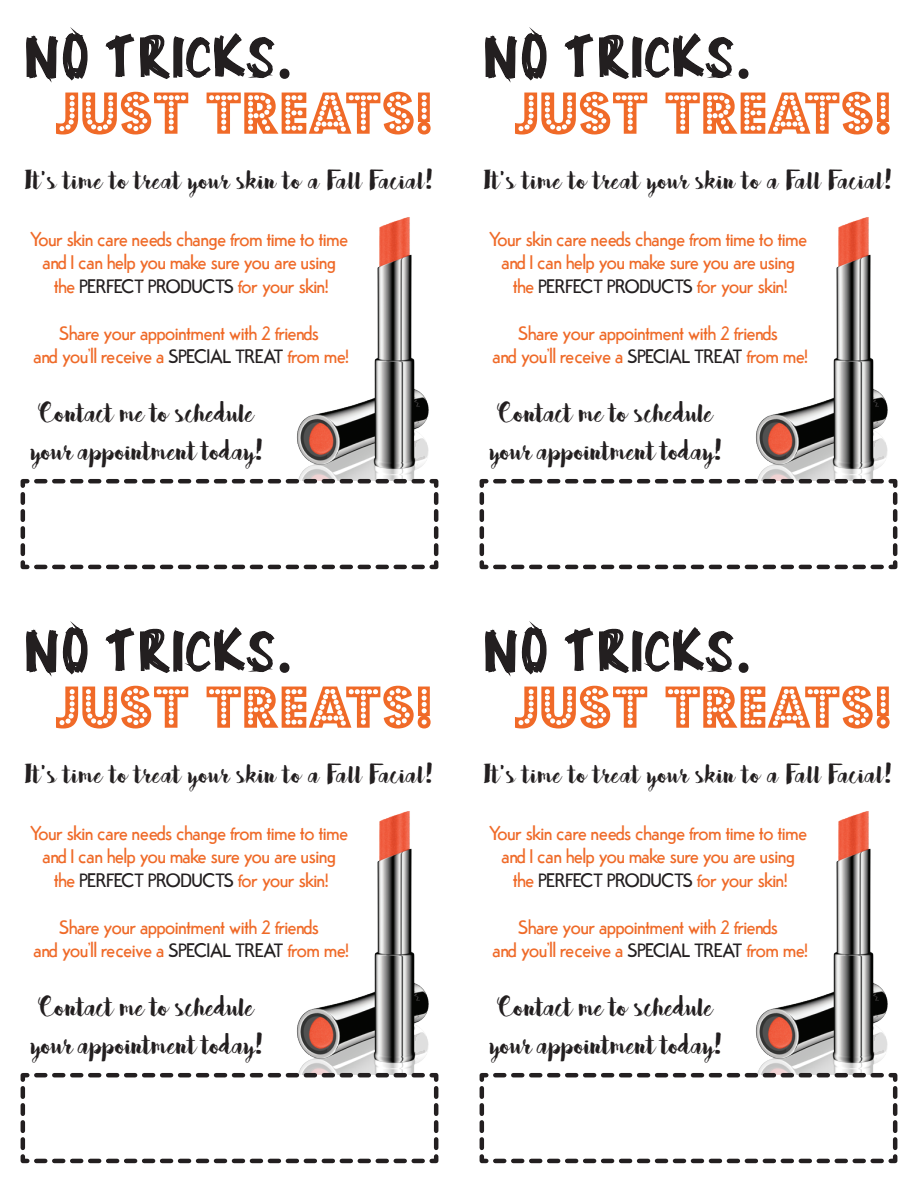
<style>
.page{position:relative;width:918px;height:1188px;background:#fff}
.page>*{position:absolute;margin:0;border:0;box-sizing:border-box;transform-origin:0 0}
.t1{font:65.55px "Budmo Jiggler";color:#f06a28}
.t2{font:31.65px/38px "Bakery";color:#231f20}
.t3{font:30.15px "Bakery";letter-spacing:.02em;color:#231f20}
.t4{font:19.5px/23.4px "Fabrik";color:#ef6a28;text-align:center}
.s1{color:#231f20}
</style>
<div class="page">
<img style="left:297px;top:217px;width:132px;height:260px">
<svg style="left:26px;top:27px;width:264px;height:56px"></svg>
<div style="left:280px;top:69px;width:10px;height:10px;border:3px solid #231f20;border-radius:50%"></div>
<img style="left:756px;top:217px;width:132px;height:260px">
<svg style="left:485px;top:27px;width:264px;height:56px"></svg>
<div style="left:739px;top:69px;width:10px;height:10px;border:3px solid #231f20;border-radius:50%"></div>
<img style="left:297px;top:811px;width:132px;height:260px">
<svg style="left:173px;top:54px;width:91px;height:29px"></svg>
<svg style="left:20px;top:477px;width:419px;height:200px"></svg>
<div style="left:280px;top:663px;width:10px;height:10px;border:3px solid #231f20;border-radius:50%"></div>
<svg style="left:20px;top:1071px;width:419px;height:93px"></svg>
<img style="left:756px;top:811px;width:132px;height:260px">
<svg style="left:632px;top:54px;width:91px;height:29px"></svg>
<svg style="left:479px;top:477px;width:419px;height:200px"></svg>
<div style="left:739px;top:663px;width:10px;height:10px;border:3px solid #231f20;border-radius:50%"></div>
<svg style="left:479px;top:1071px;width:419px;height:93px"></svg>
<h1 class="t1" style="left:55px;top:76px;width:379px">JUST TREATS!</h1>
<h3 class="t3" style="left:25px;top:161px;width:411px">It’s time to treat your skin to a Fall Facial!</h3>
<p class="t4" style="left:30px;top:225px;width:319px">Your skin care needs change from time to time and I can help you make sure you are using the <span class="s1">PERFECT PRODUCTS</span> for your skin!</p>
<p class="t4" style="left:34px;top:319px;width:317px">Share your appointment with 2 friends<br>and you’ll receive a <span class="s1">SPECIAL TREAT</span> from me!</p>
<h2 class="t2" style="left:31px;top:392px;width:235px">Contact me to schedule your appointment today!</h2>
<h1 class="t1" style="left:514px;top:76px;width:379px">JUST TREATS!</h1>
<h3 class="t3" style="left:484px;top:161px;width:411px">It’s time to treat your skin to a Fall Facial!</h3>
<p class="t4" style="left:489px;top:225px;width:319px">Your skin care needs change from time to time and I can help you make sure you are using the <span class="s1">PERFECT PRODUCTS</span> for your skin!</p>
<p class="t4" style="left:493px;top:319px;width:317px">Share your appointment with 2 friends<br>and you’ll receive a <span class="s1">SPECIAL TREAT</span> from me!</p>
<h2 class="t2" style="left:490px;top:392px;width:235px">Contact me to schedule your appointment today!</h2>
<h1 class="t1" style="left:55px;top:670px;width:379px">JUST TREATS!</h1>
<h3 class="t3" style="left:25px;top:755px;width:411px">It’s time to treat your skin to a Fall Facial!</h3>
<p class="t4" style="left:30px;top:819px;width:319px">Your skin care needs change from time to time and I can help you make sure you are using the <span class="s1">PERFECT PRODUCTS</span> for your skin!</p>
<p class="t4" style="left:34px;top:913px;width:317px">Share your appointment with 2 friends<br>and you’ll receive a <span class="s1">SPECIAL TREAT</span> from me!</p>
<h2 class="t2" style="left:31px;top:986px;width:235px">Contact me to schedule your appointment today!</h2>
<h1 class="t1" style="left:514px;top:670px;width:379px">JUST TREATS!</h1>
<h3 class="t3" style="left:484px;top:755px;width:411px">It’s time to treat your skin to a Fall Facial!</h3>
<p class="t4" style="left:489px;top:819px;width:319px">Your skin care needs change from time to time and I can help you make sure you are using the <span class="s1">PERFECT PRODUCTS</span> for your skin!</p>
<p class="t4" style="left:493px;top:913px;width:317px">Share your appointment with 2 friends<br>and you’ll receive a <span class="s1">SPECIAL TREAT</span> from me!</p>
<h2 class="t2" style="left:490px;top:986px;width:235px">Contact me to schedule your appointment today!</h2>
</div>
